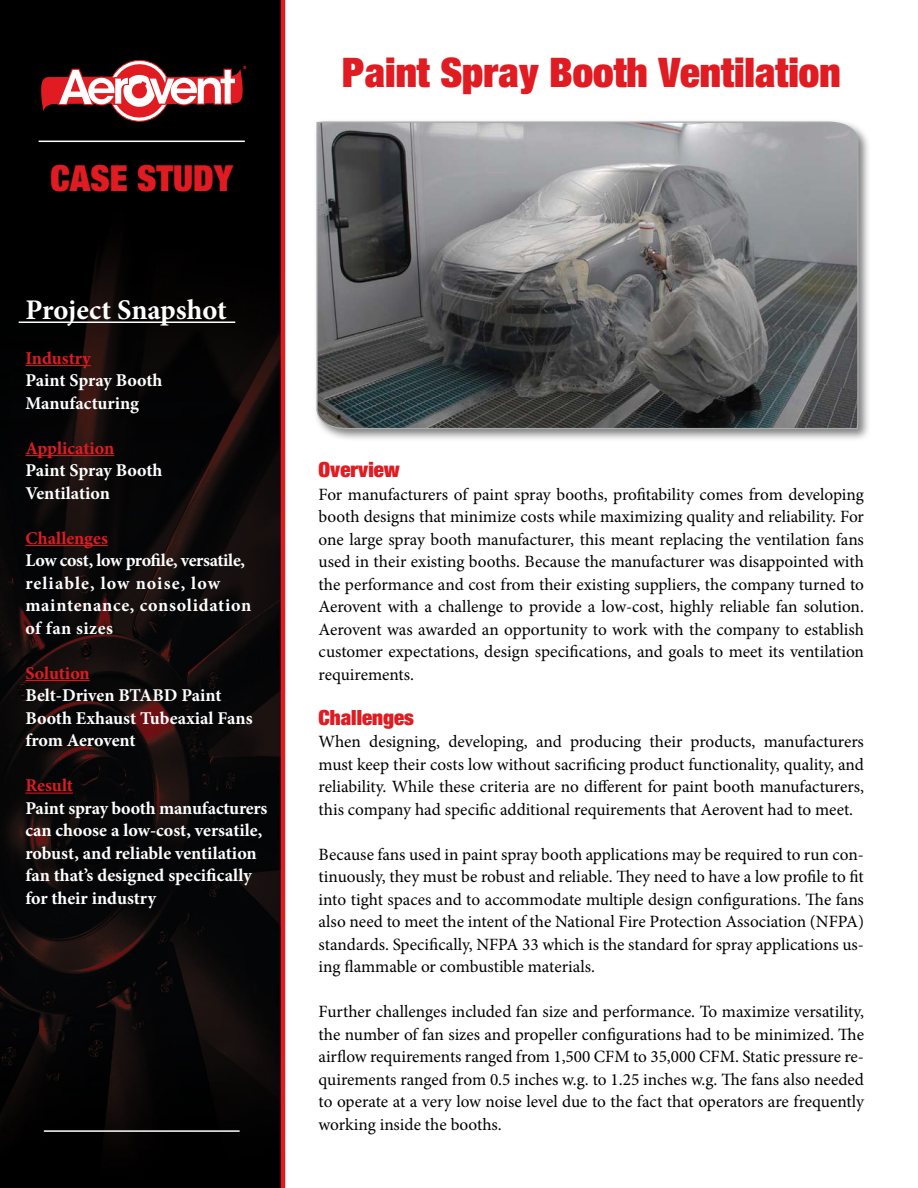
<style>
.page{position:relative;width:918px;height:1188px;background:#fff}
.page>*{position:absolute;margin:0;border:0;box-sizing:border-box;transform-origin:0 0}
.t1{font:900 expanded 40.8px "Helvetica Neue";color:#e11b22}
.t2{font:900 expanded 36px "Helvetica Neue";color:#e11b22}
.t3{font:700 28.5px "Minion Pro";letter-spacing:-.005em;color:#fff}
.t4{font:900 expanded 21px "Helvetica Neue";color:#e11b22}
.t5{font:700 18px/22.5px "Minion Pro";color:#fff}
.t6{font:700 18px/22.5px "Minion Pro";letter-spacing:.035em;color:#fff}
.t7{font:700 18px "Minion Pro";letter-spacing:-.005em;color:#e11b22}
.t8{font:17.25px/22.5px "Minion Pro";letter-spacing:-.005em;color:#000;text-align:justify}
.t9{font:800 4.65px "Franklin Gothic";color:#e11b22}
</style>
<div class="page">
<svg style="left:0;top:0;width:281px;height:1188px;background:#090606"></svg>
<hr style="left:281px;top:0;width:4px;height:1188px;background:#e11b22">
<svg style="left:41px;top:60px;width:202px;height:62px"></svg>
<hr style="left:39px;top:141px;width:206px;height:1px;background:#fff">
<hr style="left:25px;top:365px;width:66px;height:1px;background:#e11b22">
<hr style="left:25px;top:455px;width:89px;height:1px;background:#e11b22">
<hr style="left:25px;top:545px;width:83px;height:1px;background:#e11b22">
<hr style="left:25px;top:680px;width:65px;height:1px;background:#e11b22">
<hr style="left:25px;top:793px;width:48px;height:1px;background:#e11b22">
<hr style="left:19px;top:321px;width:216px;height:2px;background:#fff">
<div style="left:313px;top:118px;width:558px;height:324px;background:#000;opacity:.51"></div>
<svg style="left:316px;top:121px;width:543px;height:310px;background:#6f7071"></svg>
<hr style="left:44px;top:1130px;width:196px;height:2px;background:#fff">
<p class="t9" style="left:243px;top:64px;width:5px">®</p>
<h2 class="t2" style="left:50px;top:155px;width:184px">CASE STUDY</h2>
<h3 class="t3" style="left:25px;top:290px;width:203px">Project Snapshot</h3>
<p class="t7" style="left:25px;top:345px;width:67px">Industry</p>
<p class="t5" style="left:25px;top:369px;width:139px">Paint Spray Booth<br>Manufacturing</p>
<p class="t7" style="left:25px;top:435px;width:90px">Application</p>
<p class="t5" style="left:25px;top:459px;width:139px">Paint Spray Booth<br>Ventilation</p>
<p class="t7" style="left:25px;top:525px;width:84px">Challenges</p>
<p class="t6" style="left:25px;top:549px;width:227px">Low cost, low profile, versatile, reliable, low noise, low maintenance, consolidation of fan sizes</p>
<p class="t7" style="left:25px;top:660px;width:66px">Solution</p>
<p class="t5" style="left:25px;top:684px;width:229px">Belt-Driven BTABD Paint<br>Booth Exhaust Tubeaxial Fans from Aerovent</p>
<p class="t7" style="left:25px;top:773px;width:49px">Result</p>
<p class="t5" style="left:25px;top:797px;width:244px">Paint spray booth manufacturers can choose a low-cost, versatile, robust, and reliable ventilation fan that’s designed specifically for their industry</p>
<h1 class="t1" style="left:342px;top:46px;width:500px">Paint Spray Booth Ventilation</h1>
<p class="t4" style="left:319px;top:456px;width:83px">Overview</p>
<p class="t8" style="left:319px;top:483px;width:547px">For manufacturers of paint spray booths, profitability comes from developing booth designs that minimize costs while maximizing quality and reliability. For one large spray booth manufacturer, this meant replacing the ventilation fans used in their existing booths. Because the manufacturer was disappointed with the performance and cost from their existing suppliers, the company turned to Aerovent with a challenge to provide a low-cost, highly reliable fan solution.<br>Aerovent was awarded an opportunity to work with the company to establish customer expectations, design specifications, and goals to meet its ventilation requirements.</p>
<p class="t4" style="left:319px;top:704px;width:97px">Challenges</p>
<p class="t8" style="left:319px;top:731px;width:547px">When designing, developing, and producing their products, manufacturers must keep their costs low without sacrificing product functionality, quality, and reliability. While these criteria are no different for paint booth manufacturers, this company had specific additional requirements that Aerovent had to meet.</p>
<p class="t8" style="left:319px;top:843px;width:547px">Because fans used in paint spray booth applications may be required to run con&shy;tinuously, they must be robust and reliable. They need to have a low profile to fit into tight spaces and to accommodate multiple design configurations. The fans also need to meet the intent of the National Fire Protection Association (NFPA) standards. Specifically, NFPA 33 which is the standard for spray applications us&shy;ing flammable or combustible materials.</p>
<p class="t8" style="left:319px;top:1001px;width:547px">Further challenges included fan size and performance. To maximize versatility, the number of fan sizes and propeller configurations had to be minimized. The airflow requirements ranged from 1,500 CFM to 35,000 CFM. Static pressure re&shy;quirements ranged from 0.5 inches w.g. to 1.25 inches w.g. The fans also needed to operate at a very low noise level due to the fact that operators are frequently working inside the booths.</p>
</div>
